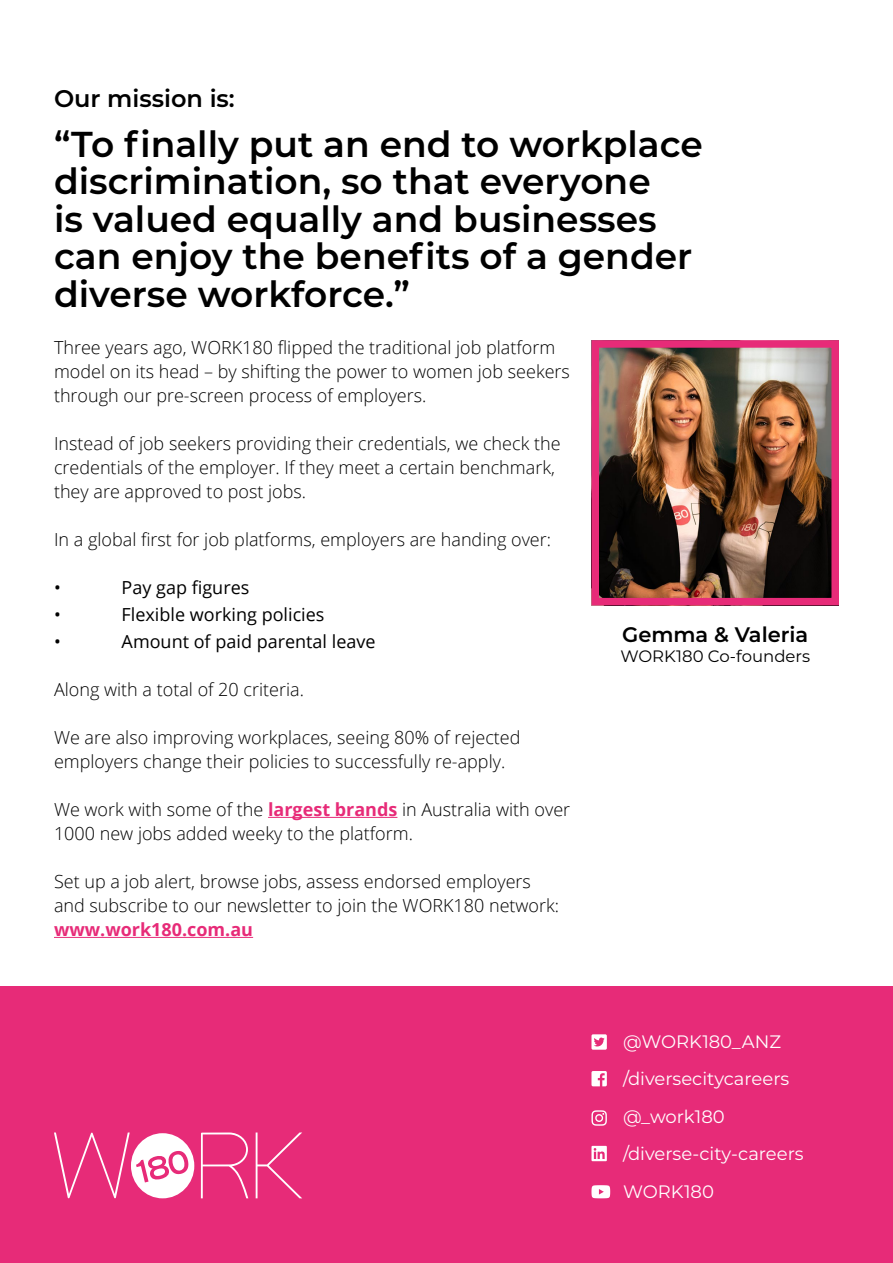
<style>
.page{position:relative;width:893px;height:1263px;background:#fff}
.page>*{position:absolute;margin:0;border:0;box-sizing:border-box;transform-origin:0 0}
.t1{font:600 36px/37.5px "Montserrat";color:#000}
.t2{font:600 24px "Montserrat";color:#000}
.t3{font:600 21px "Montserrat";color:#000}
.t4{font:300 18px/24px "Open Sans";color:#000}
.t5{font:18px/37.5px "Montserrat";color:#fff}
.t6{font:18px "Open Sans";color:#000}
.t7{font:700 18px "Open Sans";color:#e72b78}
.t8{font:16.5px "Montserrat";color:#000}
.s1{font-weight:700;color:#e72b78}
</style>
<div class="page">
<img style="left:600px;top:349px;width:230px;height:247px">
<div style="left:591px;top:340px;width:248px;height:265px;border:8px solid #e72b78"></div>
<div style="left:0;top:986px;width:893px;height:277px;background:#e72b78"></div>
<svg style="left:591px;top:1185px;width:19px;height:13px"></svg>
<svg style="left:591px;top:1146px;width:16px;height:15px"></svg>
<svg style="left:591px;top:1110px;width:16px;height:16px"></svg>
<svg style="left:591px;top:1071px;width:16px;height:15px"></svg>
<svg style="left:591px;top:1034px;width:16px;height:16px"></svg>
<div style="left:131px;top:1133px;width:63px;height:65px;background:#fff;border-radius:50%"></div>
<svg style="left:136px;top:1149px;width:54px;height:33px"></svg>
<svg style="left:54px;top:1132px;width:76px;height:66px"></svg>
<svg style="left:201px;top:1132px;width:47px;height:66px"></svg>
<svg style="left:256px;top:1132px;width:46px;height:66px"></svg>
<hr style="left:268px;top:817px;width:129px;height:1px;background:#e72b78">
<hr style="left:54px;top:937px;width:199px;height:1px;background:#e72b78">
<h2 class="t2" style="left:54px;top:82px;width:182px">Our mission is:</h2>
<h1 class="t1" style="left:54px;top:123px;width:650px">“To finally put an end to workplace discrimination, so that everyone<br>is valued equally and businesses can enjoy the benefits of a gender diverse workforce.”</h1>
<p class="t4" style="left:54px;top:335px;width:517px">Three years ago, WORK180 flipped the traditional job platform model on its head – by shifting the power to women job seekers through our pre-screen process of employers.</p>
<p class="t4" style="left:54px;top:431px;width:508px">Instead of job seekers providing their credentials, we check the credentials of the employer. If they meet a certain benchmark, they are approved to post jobs.</p>
<p class="t4" style="left:54px;top:527px;width:499px">In a global first for job platforms, employers are handing over:</p>
<p class="t6" style="left:54px;top:575px;width:8px">•</p>
<p class="t6" style="left:122px;top:575px;width:129px">Pay gap figures</p>
<p class="t6" style="left:54px;top:602px;width:8px">•</p>
<p class="t6" style="left:122px;top:602px;width:204px">Flexible working policies</p>
<p class="t6" style="left:54px;top:629px;width:8px">•</p>
<p class="t6" style="left:122px;top:629px;width:256px">Amount of paid parental leave</p>
<p class="t4" style="left:54px;top:677px;width:251px">Along with a total of 20 criteria.</p>
<p class="t4" style="left:54px;top:725px;width:468px">We are also improving workplaces, seeing 80% of rejected employers change their policies to successfully re-apply.</p>
<p class="t4" style="left:54px;top:797px;width:518px">We work with some of the <span class="s1">largest brands</span> in Australia with over<br>1000 new jobs added weeky to the platform.</p>
<p class="t4" style="left:54px;top:869px;width:507px">Set up a job alert, browse jobs, assess endorsed employers and subscribe to our newsletter to join the WORK180 network:</p>
<p class="t7" style="left:54px;top:917px;width:201px">www.work180.com.au</p>
<p class="t3" style="left:622px;top:620px;width:188px">Gemma &amp; Valeria</p>
<p class="t8" style="left:620px;top:645px;width:191px">WORK180 Co-founders</p>
<p class="t5" style="left:623px;top:1022px;width:182px">@WORK180_ANZ /diversecitycareers @_work180 /diverse-city-careers<br>WORK180</p>
</div>
